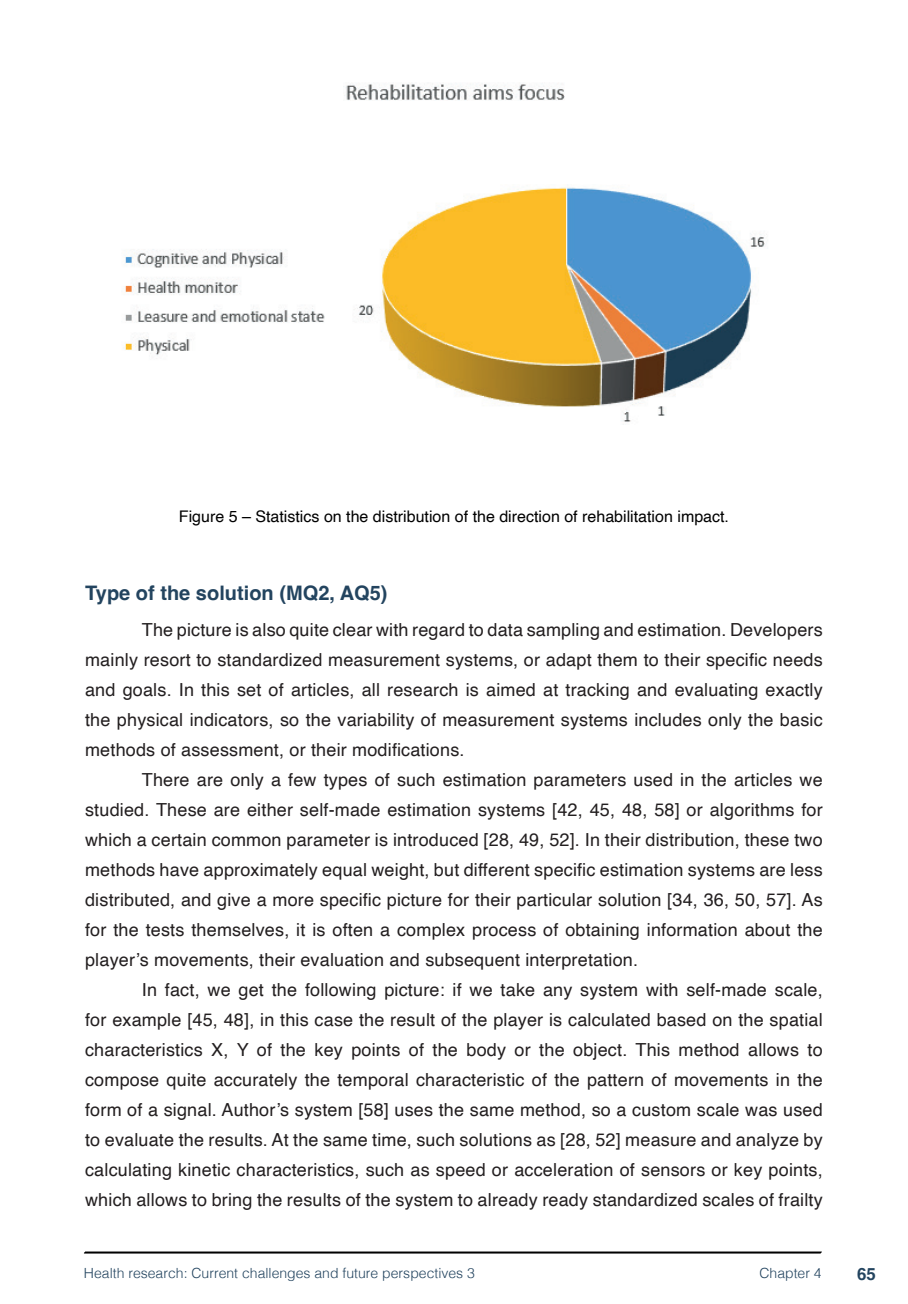
<style>
.page{position:relative;width:908px;height:1304px;background:#fff}
.page>*{position:absolute;margin:0;border:0;box-sizing:border-box;transform-origin:0 0}
.Subtitulo{font:700 20px "Helvetica";color:#23445f}
.txt{font:18px/30px "Helvetica";letter-spacing:.01em;color:#231f20;text-align:justify}
.t1{font:700 16.8px "Helvetica";color:#23445f}
.imagens_graf_tab{font:16px "Helvetica";color:#000}
.t2{font:300 14px "Helvetica";color:#23445f}
</style>
<div class="page">
<svg style="left:84px;top:1251px;width:737px;height:3px;background:#515151"></svg>
<img style="left:124px;top:83px;width:643px;height:339px">
<p class="imagens_graf_tab" style="left:179px;top:504px;width:551px">Figure 5 – Statistics on the distribution of the direction of rehabilitation impact.</p>
<p class="Subtitulo" style="left:85px;top:581px;width:304px">Type of the solution (MQ2, AQ5)</p>
<p class="txt" style="left:85px;top:615px;width:738px;text-indent:57px">The picture is also quite clear with regard to data sampling and estimation. Developers mainly resort to standardized measurement systems, or adapt them to their specific needs and goals. In this set of articles, all research is aimed at tracking and evaluating exactly the physical indicators, so the variability of measurement systems includes only the basic methods of assessment, or their modifications.</p>
<p class="txt" style="left:85px;top:765px;width:738px;text-indent:57px">There are only a few types of such estimation parameters used in the articles we studied. These are either self-made estimation systems [42, 45, 48, 58] or algorithms for which a certain common parameter is introduced [28, 49, 52]. In their distribution, these two methods have approximately equal weight, but different specific estimation systems are less distributed, and give a more specific picture for their particular solution [34, 36, 50, 57]. As for the tests themselves, it is often a complex process of obtaining information about the player’s movements, their evaluation and subsequent interpretation.</p>
<p class="txt" style="left:85px;top:975px;width:738px;text-indent:57px">In fact, we get the following picture: if we take any system with self-made scale, for example [45, 48], in this case the result of the player is calculated based on the spatial characteristics X, Y of the key points of the body or the object. This method allows to compose quite accurately the temporal characteristic of the pattern of movements in the form of a signal. Author’s system [58] uses the same method, so a custom scale was used to evaluate the results. At the same time, such solutions as [28, 52] measure and analyze by calculating kinetic characteristics, such as speed or acceleration of sensors or key points, which allows to bring the results of the system to already ready standardized scales of frailty</p>
<p class="t2" style="left:84px;top:1261px;width:392px">Health research: Current challenges and future perspectives 3</p>
<p class="t2" style="left:759px;top:1261px;width:64px">Chapter 4</p>
<p class="t1" style="left:856px;top:1264px;width:20px">65</p>
</div>
